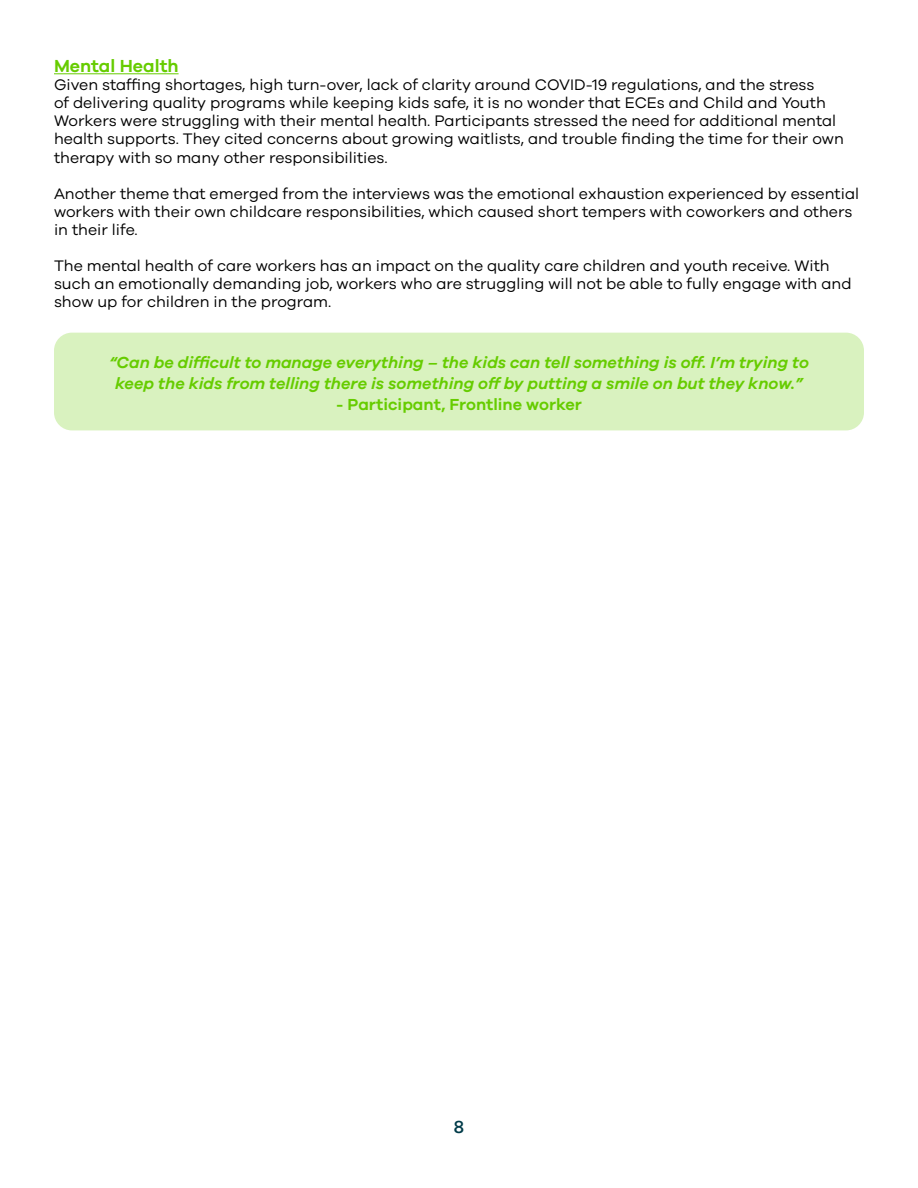
<style>
.page{position:relative;width:918px;height:1188px;background:#fff}
.page>*{position:absolute;margin:0;border:0;box-sizing:border-box;transform-origin:0 0}
.t1{font:600 18px "Galano Grotesque";color:#6c0}
.t2{font:500 18px "Galano Grotesque";color:#003b49}
.t3{font:italic 600 16.5px/21px "Galano Grotesque";color:#6c0;text-align:center}
.t4{font:600 16.5px "Galano Grotesque";color:#6c0}
.t5{font:15.75px/18.1px "Galano Grotesque";color:#000}
</style>
<div class="page">
<hr style="left:54px;top:73px;width:125px;height:1px;background:#6c0">
<div style="left:54px;top:333px;width:810px;height:97px;background:#d9f2bf;border-radius:18px"></div>
<p class="t1" style="left:54px;top:55px;width:126px">Mental Health</p>
<p class="t5" style="left:54px;top:75px;width:791px">Given staffing shortages, high turn-over, lack of clarity around COVID-19 regulations, and the stress<br>of delivering quality programs while keeping kids safe, it is no wonder that ECEs and Child and Youth Workers were struggling with their mental health. Participants stressed the need for additional mental health supports. They cited concerns about growing waitlists, and trouble finding the time for their own therapy with so many other responsibilities.</p>
<p class="t5" style="left:54px;top:184px;width:807px">Another theme that emerged from the interviews was the emotional exhaustion experienced by essential workers with their own childcare responsibilities, which caused short tempers with coworkers and others in their life.</p>
<p class="t5" style="left:54px;top:256px;width:799px">The mental health of care workers has an impact on the quality care children and youth receive. With such an emotionally demanding job, workers who are struggling will not be able to fully engage with and show up for children in the program.</p>
<p class="t3" style="left:109px;top:351px;width:701px">“Can be difficult to manage everything – the kids can tell something is off. I’m trying to keep the kids from telling there is something off by putting a smile on but they know.”</p>
<p class="t4" style="left:336px;top:394px;width:247px">- Participant, Frontline worker</p>
<p class="t2" style="left:454px;top:1116px;width:12px">8</p>
</div>
